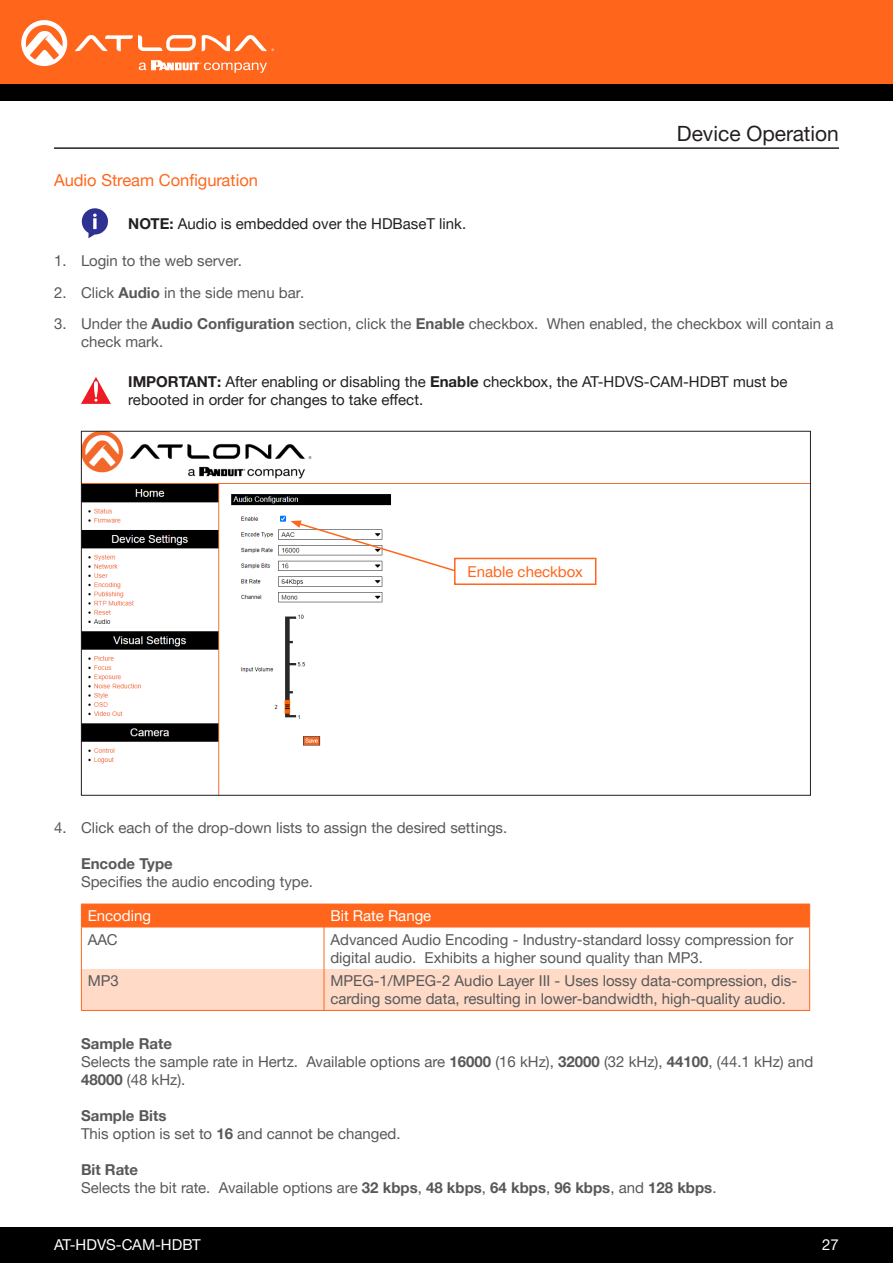
<style>
.page{position:relative;width:893px;height:1263px;background:#fff}
.page>*{position:absolute;margin:0;border:0;box-sizing:border-box;transform-origin:0 0}
.Non_TOC_Section_Head{font:21px "Helvetica Neue LTW1 G";color:#231f20}
.Secondary_Subsection{font:16.5px "Helvetica Neue LTW1 G";color:#ff661c}
.General_Text_White{font:15px/18px "Helvetica Neue LTW1 G";color:#57585a}
.General_Text{font:15px/18px "Helvetica Neue LTW1 G";color:#231f20}
.General_Text_White-2{font:15px "Helvetica Neue LTW1 G";color:#fff}
.General_Text-2{font:15px "Helvetica Neue LTW1 G";color:#ff661c}
.s1{font-weight:700}
</style>
<div class="page">
<div style="left:0;top:1227px;width:893px;height:36px;background:#000"></div>
<div style="left:0;top:0;width:893px;height:84px;background:#ff661c"></div>
<div style="left:0;top:84px;width:893px;height:16px;background:#000"></div>
<svg style="left:75px;top:35px;width:121px;height:16px"></svg>
<svg style="left:202px;top:35px;width:72px;height:16px"></svg>
<svg style="left:21px;top:20px;width:46px;height:46px"></svg>
<svg style="left:139px;top:60px;width:128px;height:13px"></svg>
<hr style="left:54px;top:147px;width:785px;height:2px;background:#231f20">
<img style="left:83px;top:433px;width:726px;height:361px">
<div style="left:82px;top:969px;width:727px;height:41px;background:#ffdac6"></div>
<hr style="left:324px;top:927px;width:1px;height:42px;background:#ff661c">
<hr style="left:324px;top:969px;width:1px;height:41px;background:#ff661c">
<div style="left:81px;top:904px;width:729px;height:23px;background:#ff661c"></div>
<hr style="left:81px;top:927px;width:1px;height:42px;background:#ff661c">
<hr style="left:809px;top:927px;width:1px;height:42px;background:#ff661c">
<hr style="left:81px;top:969px;width:1px;height:41px;background:#ff661c">
<hr style="left:809px;top:969px;width:1px;height:41px;background:#ff661c">
<hr style="left:81px;top:1010px;width:243px;height:1px;background:#ff661c">
<hr style="left:324px;top:1010px;width:486px;height:1px;background:#ff661c">
<svg style="left:81px;top:377px;width:30px;height:27px"></svg>
<svg style="left:290px;top:520px;width:168px;height:53px"></svg>
<div style="left:455px;top:558px;width:141px;height:26px;background:#fff"></div>
<div style="left:454px;top:558px;width:142px;height:27px;border:2px solid #ff661c"></div>
<svg style="left:82px;top:208px;width:26px;height:30px"></svg>
<p class="Secondary_Subsection" style="left:54px;top:170px;width:206px">Audio Stream Configuration</p>
<p class="General_Text" style="left:128px;top:214px;width:339px"><span class="s1">NOTE:</span> Audio is embedded over the HDBaseT link.</p>
<p class="Non_TOC_Section_Head" style="left:677px;top:120px;width:164px">Device Operation</p>
<p class="General_Text_White" style="left:54px;top:252px;width:189px">1. Login to the web server.</p>
<p class="General_Text_White" style="left:54px;top:283px;width:252px">2. Click <span class="s1">Audio</span> in the side menu bar.</p>
<p class="General_Text_White" style="left:81px;top:315px;width:754px;text-indent:-27px">3. Under the <span class="s1">Audio Configuration</span> section, click the <span class="s1">Enable</span> checkbox. When enabled, the checkbox will contain a check mark.</p>
<p class="General_Text" style="left:128px;top:372px;width:661px"><span class="s1">IMPORTANT:</span> After enabling or disabling the <span class="s1">Enable</span> checkbox, the AT-HDVS-CAM-HDBT must be rebooted in order for changes to take effect.</p>
<p class="General_Text-2" style="left:468px;top:562px;width:117px">Enable checkbox</p>
<p class="General_Text_White" style="left:54px;top:819px;width:455px">4. Click each of the drop-down lists to assign the desired settings.</p>
<p class="General_Text_White" style="left:81px;top:855px;width:233px"><span class="s1">Encode Type<br></span>Specifies the audio encoding type.</p>
<p class="General_Text_White-2" style="left:88px;top:906px;width:65px">Encoding</p>
<p class="General_Text_White-2" style="left:330px;top:906px;width:102px">Bit Rate Range</p>
<p class="General_Text_White" style="left:88px;top:930px;width:31px">AAC</p>
<p class="General_Text_White" style="left:330px;top:930px;width:464px">Advanced Audio Encoding - Industry-standard lossy compression for digital audio. Exhibits a higher sound quality than MP3.</p>
<p class="General_Text_White" style="left:88px;top:972px;width:33px">MP3</p>
<p class="General_Text_White" style="left:330px;top:972px;width:468px">MPEG-1/MPEG-2 Audio Layer III - Uses lossy data-compression, dis&shy;carding some data, resulting in lower-bandwidth, high-quality audio.</p>
<p class="General_Text_White" style="left:81px;top:1035px;width:734px"><span class="s1">Sample Rate<br></span>Selects the sample rate in Hertz. Available options are <span class="s1">16000</span> (16 kHz), <span class="s1">32000</span> (32 kHz), <span class="s1">44100</span>, (44.1 kHz) and<br><span class="s1">48000</span> (48 kHz).</p>
<p class="General_Text_White" style="left:81px;top:1107px;width:321px"><span class="s1">Sample Bits<br></span>This option is set to <span class="s1">16</span> and cannot be changed.</p>
<p class="General_Text_White" style="left:81px;top:1161px;width:637px"><span class="s1">Bit Rate<br></span>Selects the bit rate. Available options are <span class="s1">32 kbps</span>, <span class="s1">48 kbps</span>, <span class="s1">64 kbps</span>, <span class="s1">96 kbps</span>, and <span class="s1">128 kbps</span>.</p>
<p class="General_Text_White-2" style="left:54px;top:1235px;width:148px">AT-HDVS-CAM-HDBT</p>
<p class="General_Text_White-2" style="left:822px;top:1235px;width:18px">27</p>
</div>
